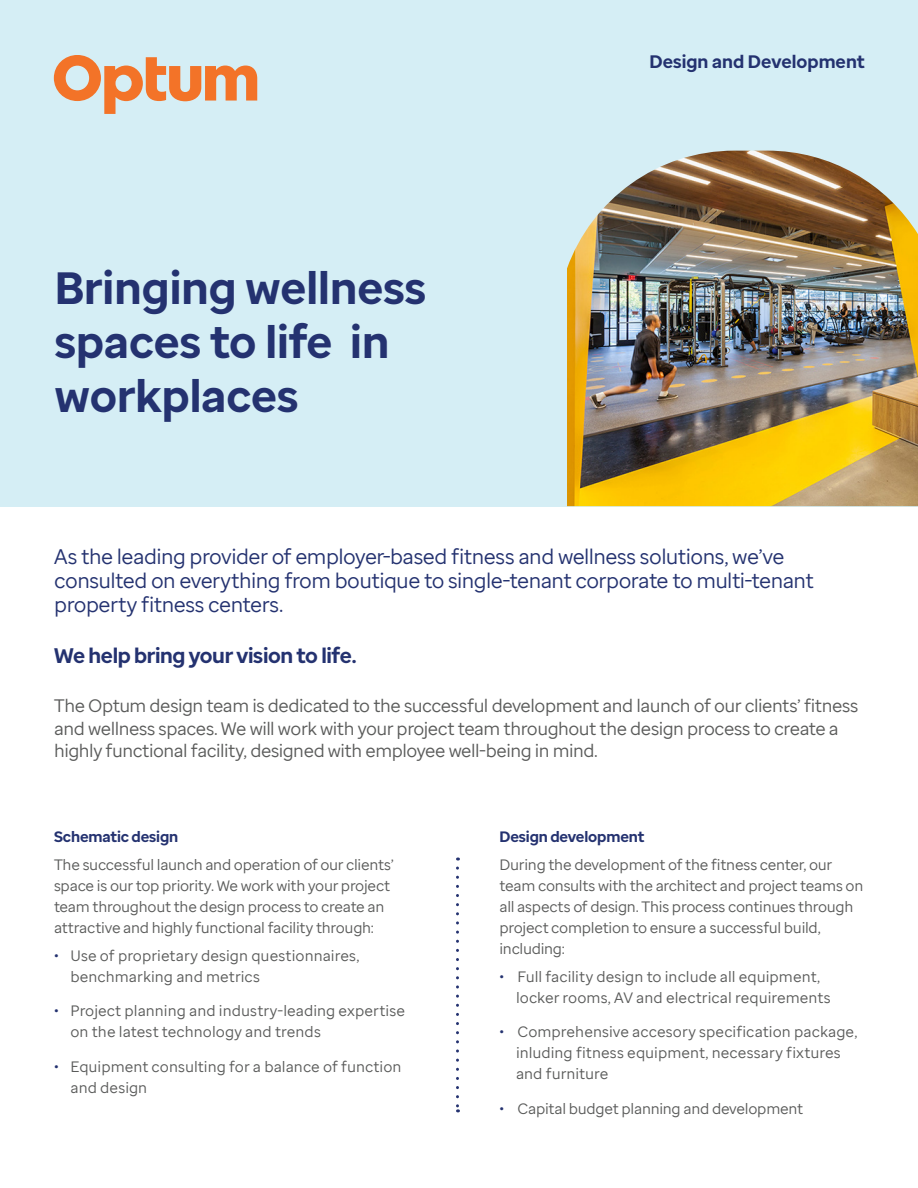
<style>
.page{position:relative;width:918px;height:1188px;background:#fff}
.page>*{position:absolute;margin:0;border:0;box-sizing:border-box;transform-origin:0 0}
.t1{font:700 45px/54px "Optum Sans";color:#243270}
.Intro_Text{font:21px/24px "Optum Sans";letter-spacing:-.025em;color:#243270}
.Intro_Text-2{font:700 21px "Optum Sans";letter-spacing:-.02em;color:#243270}
.Intro_Text-3{font:18px/22.5px "Optum Sans";letter-spacing:-.025em;color:#5a5b5a}
.t2{font:700 18px "Optum Sans";color:#243270}
.Body_Text{font:15px/21px "Optum Sans";letter-spacing:-.01em;color:#5a5b5a}
.Body_Text-2{font:700 15px "Optum Sans";letter-spacing:-.01em;color:#243270}
.s1{color:#243270}
</style>
<div class="page">
<svg style="left:456px;top:868px;width:3px;height:244px"></svg>
<div style="left:0;top:0;width:918px;height:507px;background:#d5eef5"></div>
<img style="left:567px;top:151px;width:351px;height:355px">
<svg style="left:54px;top:55px;width:203px;height:59px"></svg>
<p class="t1" style="left:55px;top:261px;width:373px">Bringing wellness spaces to life in workplaces</p>
<p class="t2" style="left:650px;top:50px;width:217px">Design and Development</p>
<p class="Intro_Text" style="left:54px;top:544px;width:761px">As the leading provider of employer-based fitness and wellness solutions, we’ve consulted on everything from boutique to single-tenant corporate to multi-tenant property fitness centers.</p>
<p class="Intro_Text-2" style="left:54px;top:642px;width:304px">We help bring your vision to life.</p>
<p class="Intro_Text-3" style="left:54px;top:695px;width:806px">The Optum design team is dedicated to the successful development and launch of our clients’ fitness and wellness spaces. We will work with your project team throughout the design process to create a highly functional facility, designed with employee well-being in mind.</p>
<p class="Body_Text-2" style="left:54px;top:827px;width:126px">Schematic design</p>
<p class="Body_Text" style="left:54px;top:854px;width:341px">The successful launch and operation of our clients’ space is our top priority. We work with your project team throughout the design process to create an attractive and highly functional facility through:</p>
<p class="Body_Text" style="left:70px;top:945px;width:290px;text-indent:-16px"><span class="s1">•</span> Use of proprietary design questionnaires, benchmarking and metrics</p>
<p class="Body_Text" style="left:70px;top:1001px;width:336px;text-indent:-16px"><span class="s1">•</span> Project planning and industry-leading expertise on the latest technology and trends</p>
<p class="Body_Text" style="left:70px;top:1056px;width:333px;text-indent:-16px"><span class="s1">•</span> Equipment consulting for a balance of function and design</p>
<p class="Body_Text-2" style="left:500px;top:827px;width:146px">Design development</p>
<p class="Body_Text" style="left:500px;top:854px;width:365px">During the development of the fitness center, our team consults with the architect and project teams on all aspects of design. This process continues through project completion to ensure a successful build, including:</p>
<p class="Body_Text" style="left:516px;top:966px;width:316px;text-indent:-16px"><span class="s1">•</span> Full facility design to include all equipment, locker rooms, AV and electrical requirements</p>
<p class="Body_Text" style="left:516px;top:1022px;width:343px;text-indent:-16px"><span class="s1">•</span> Comprehensive accesory specification package, inluding fitness equipment, necessary fixtures and furniture</p>
<p class="Body_Text" style="left:500px;top:1098px;width:305px"><span class="s1">•</span> Capital budget planning and development</p>
</div>
